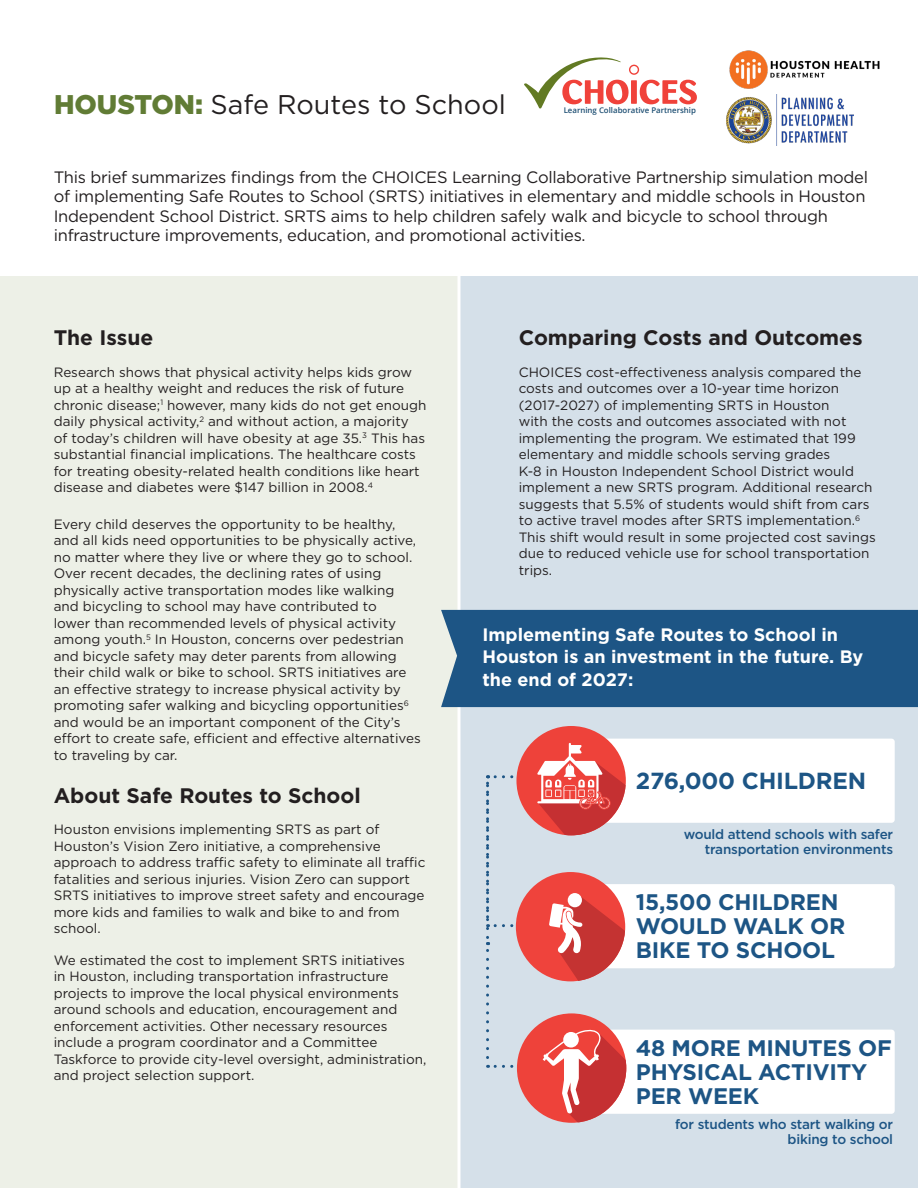
<style>
.page{position:relative;width:918px;height:1188px;background:#fff}
.page>*{position:absolute;margin:0;border:0;box-sizing:border-box;transform-origin:0 0}
.Body{font:27px "Gotham";color:#231f20}
.t1{font:700 23.25px "Gotham";letter-spacing:-.01em;color:#1d5585}
.t2{font:700 22.5px/24px "Gotham";letter-spacing:-.01em;color:#1d5585}
.Body-2{font:700 21px "Gotham";color:#231f20}
.Body-3{font:700 18px/22.5px "Gotham";color:#fff}
.Body-4{font:16.5px/19.5px "Gotham";letter-spacing:-.015em;color:#231f20}
.Body-5{font:13.5px/16.5px "Gotham";color:#231f20}
.t3{font:500 13.5px/15px "Gotham";letter-spacing:-.015em;color:#1d5585;text-align:right}
.t4{font:600 7.8px "Open Sans";color:#1e4f73}
.s1{font-weight:900;color:#617c35}
</style>
<div class="page">
<div style="left:459px;top:276px;width:459px;height:357px;background:#d5e0e9"></div>
<div style="left:459px;top:543px;width:459px;height:645px;background:#d5e0e9"></div>
<div style="left:0;top:276px;width:459px;height:912px;background:#edf0e7"></div>
<hr style="left:458px;top:269px;width:2px;height:919px;background:#fff">
<svg style="left:524px;top:57px;width:173px;height:52px"></svg>
<div style="left:441px;top:610px;width:477px;height:97px;background:#1d5585"></div>
<img style="left:729px;top:50px;width:151px;height:39px">
<svg style="left:488px;top:1065px;width:26px;height:3px"></svg>
<svg style="left:486px;top:775px;width:34px;height:283px"></svg>
<div style="left:595px;top:739px;width:300px;height:84px;background:#fff;border-radius:3px"></div>
<div style="left:516px;top:726px;width:110px;height:109px;background:#ee423a;border-radius:50%"></div>
<svg style="left:537px;top:743px;width:89px;height:92px"></svg>
<div style="left:595px;top:884px;width:300px;height:84px;background:#fff;border-radius:3px"></div>
<div style="left:516px;top:872px;width:109px;height:109px;background:#ef433c;border-radius:50%"></div>
<svg style="left:549px;top:893px;width:76px;height:88px"></svg>
<div style="left:595px;top:1030px;width:300px;height:84px;background:#fff;border-radius:3px"></div>
<div style="left:517px;top:1013px;width:109px;height:110px;background:#ee423a;border-radius:50%"></div>
<svg style="left:543px;top:1029px;width:83px;height:94px"></svg>
<img style="left:726px;top:95px;width:127px;height:51px">
<p class="Body" style="left:54px;top:87px;width:453px"><span class="s1">HOUSTON:</span> Safe Routes to School</p>
<p class="t4" style="left:564px;top:105px;width:134px">Learning Collaborative Partnership</p>
<p class="Body-4" style="left:54px;top:167px;width:816px">This brief summarizes findings from the CHOICES Learning Collaborative Partnership simulation model of implementing Safe Routes to School (SRTS) initiatives in elementary and middle schools in Houston Independent School District. SRTS aims to help children safely walk and bicycle to school through infrastructure improvements, education, and promotional activities.</p>
<p class="Body-2" style="left:54px;top:324px;width:101px">The Issue</p>
<p class="Body-5" style="left:54px;top:363px;width:374px">Research shows that physical activity helps kids grow up at a healthy weight and reduces the risk of future chronic disease;<sup>1</sup> however, many kids do not get enough daily physical activity,<sup>2</sup> and without action, a majority<br>of today’s children will have obesity at age 35.<sup>3</sup> This has substantial financial implications. The healthcare costs for treating obesity-related health conditions like heart disease and diabetes were $147 billion in 2008.<sup>4</sup></p>
<p class="Body-5" style="left:54px;top:516px;width:369px">Every child deserves the opportunity to be healthy, and all kids need opportunities to be physically active, no matter where they live or where they go to school.<br>Over recent decades, the declining rates of using physically active transportation modes like walking and bicycling to school may have contributed to<br>lower than recommended levels of physical activity among youth.<sup>5</sup> In Houston, concerns over pedestrian and bicycle safety may deter parents from allowing their child walk or bike to school. SRTS initiatives are an effective strategy to increase physical activity by promoting safer walking and bicycling opportunities<sup>6 </sup>and would be an important component of the City’s effort to create safe, efficient and effective alternatives to traveling by car.</p>
<p class="Body-2" style="left:54px;top:781px;width:309px">About Safe Routes to School</p>
<p class="Body-5" style="left:54px;top:821px;width:373px">Houston envisions implementing SRTS as part of Houston’s Vision Zero initiative, a comprehensive approach to address traffic safety to eliminate all traffic fatalities and serious injuries. Vision Zero can support SRTS initiatives to improve street safety and encourage more kids and families to walk and bike to and from school.</p>
<p class="Body-5" style="left:54px;top:951px;width:374px">We estimated the cost to implement SRTS initiatives<br>in Houston, including transportation infrastructure projects to improve the local physical environments around schools and education, encouragement and enforcement activities. Other necessary resources include a program coordinator and a Committee Taskforce to provide city-level oversight, administration, and project selection support.</p>
<p class="Body-2" style="left:519px;top:324px;width:345px">Comparing Costs and Outcomes</p>
<p class="Body-5" style="left:519px;top:363px;width:359px">CHOICES cost-effectiveness analysis compared the costs and outcomes over a 10-year time horizon (2017-2027) of implementing SRTS in Houston<br>with the costs and outcomes associated with not implementing the program. We estimated that 199 elementary and middle schools serving grades<br>K-8 in Houston Independent School District would implement a new SRTS program. Additional research suggests that 5.5% of students would shift from cars to active travel modes after SRTS implementation.<sup>6<br></sup>This shift would result in some projected cost savings due to reduced vehicle use for school transportation trips.</p>
<p class="Body-3" style="left:482px;top:623px;width:382px">Implementing Safe Routes to School in<br>Houston is an investment in the future. By the end of 2027:</p>
<p class="t1" style="left:636px;top:766px;width:232px">276,000 CHILDREN</p>
<p class="t3" style="left:684px;top:827px;width:211px">would attend schools with safer transportation environments</p>
<p class="t2" style="left:636px;top:890px;width:211px">15,500 CHILDREN<br>WOULD WALK OR<br>BIKE TO SCHOOL</p>
<p class="t2" style="left:636px;top:1036px;width:257px">48 MORE MINUTES OF<br>PHYSICAL ACTIVITY<br>PER WEEK</p>
<p class="t3" style="left:675px;top:1116px;width:219px">for students who start walking or biking to school</p>
</div>
